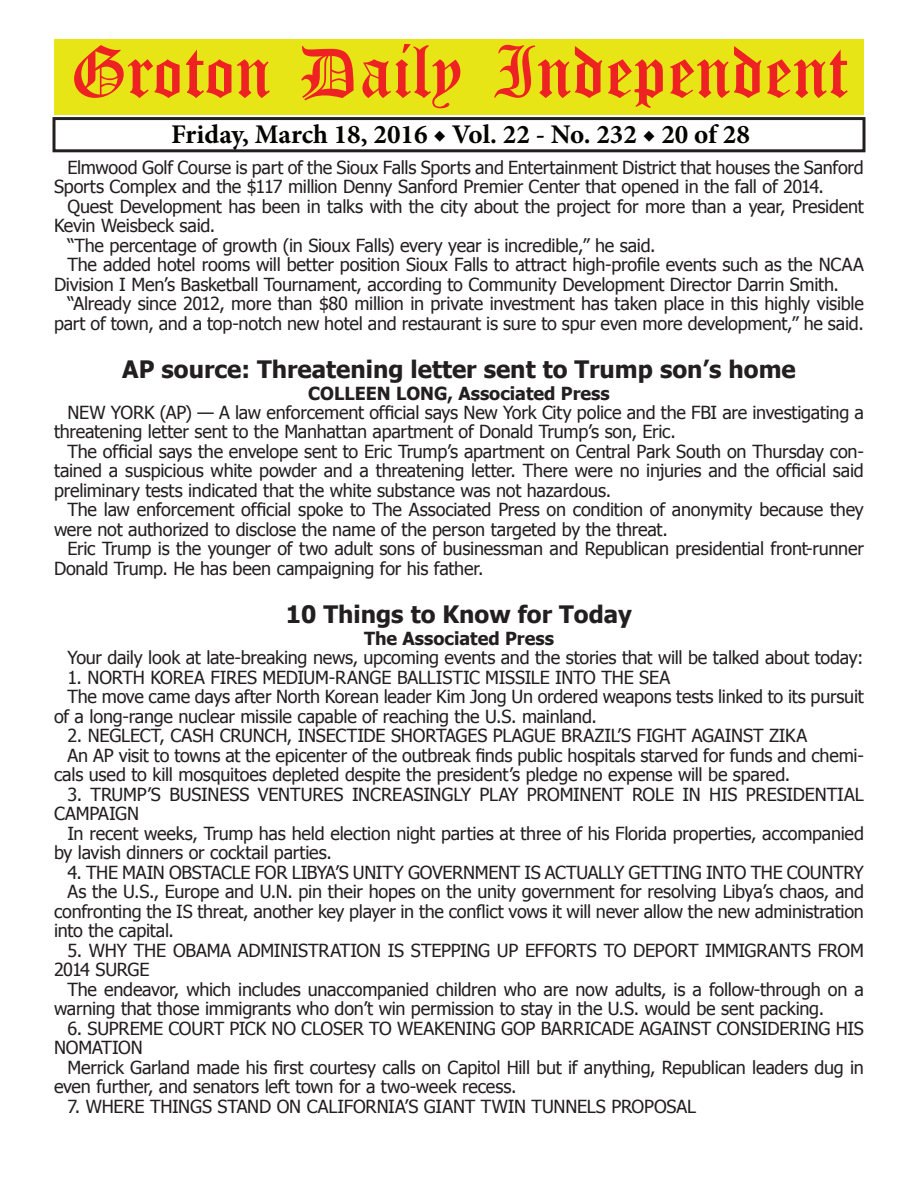
<style>
.page{position:relative;width:918px;height:1188px;background:#fff}
.page>*{position:absolute;margin:0;border:0;box-sizing:border-box;transform-origin:0 0}
.t1{font:54px "Old English Five";color:#ee2123}
.t2{font:700 27px "Minion Pro";color:#040503}
.t3{font:700 24px "Tahoma";color:#231f20}
.t4{font:18px/19.5px "Tahoma";letter-spacing:-.01em;color:#231f20}
.t5{font:700 18px "Tahoma";color:#231f20}
</style>
<div class="page">
<div style="left:52px;top:117px;width:814px;height:35px;border:3px solid #231f20"></div>
<div style="left:54px;top:40px;width:810px;height:75px;background:#e7e515"></div>
<h1 class="t1" style="left:70px;top:47px;width:779px">Groton Daily Independent</h1>
<h2 class="t2" style="left:171px;top:116px;width:580px">Friday, March 18, 2016 ◆ Vol. 22 - No. 232 ◆ 20 of 28</h2>
<p class="t4" style="left:54px;top:156px;width:811px;text-indent:14px">Elmwood Golf Course is part of the Sioux Falls Sports and Entertainment District that houses the Sanford<br>Sports Complex and the $117 million Denny Sanford Premier Center that opened in the fall of 2014.</p>
<p class="t4" style="left:68px;top:195px;width:798px">Quest Development has been in talks with the city about the project for more than a year, President</p>
<p class="t4" style="left:54px;top:215px;width:163px">Kevin Weisbeck said.</p>
<p class="t4" style="left:68px;top:234px;width:590px">“The percentage of growth (in Sioux Falls) every year is incredible,” he said.</p>
<p class="t4" style="left:68px;top:254px;width:798px">The added hotel rooms will better position Sioux Falls to attract high-profile events such as the NCAA</p>
<p class="t4" style="left:54px;top:273px;width:787px">Division I Men’s Basketball Tournament, according to Community Development Director Darrin Smith.</p>
<p class="t4" style="left:68px;top:293px;width:798px">“Already since 2012, more than $80 million in private investment has taken place in this highly visible</p>
<p class="t4" style="left:54px;top:312px;width:811px">part of town, and a top-notch new hotel and restaurant is sure to spur even more development,” he said.</p>
<h3 class="t3" style="left:122px;top:352px;width:675px">AP source: Threatening letter sent to Trump son’s home</h3>
<p class="t5" style="left:308px;top:380px;width:303px">COLLEEN LONG, Associated Press</p>
<p class="t4" style="left:54px;top:402px;width:812px;text-indent:14px">NEW YORK (AP) — A law enforcement official says New York City police and the FBI are investigating a threatening letter sent to the Manhattan apartment of Donald Trump’s son, Eric.</p>
<p class="t4" style="left:54px;top:441px;width:812px;text-align:justify;text-indent:14px">The official says the envelope sent to Eric Trump’s apartment on Central Park South on Thursday con&shy;tained a suspicious white powder and a threatening letter. There were no injuries and the official said preliminary tests indicated that the white substance was not hazardous.</p>
<p class="t4" style="left:54px;top:499px;width:811px;text-indent:14px">The law enforcement official spoke to The Associated Press on condition of anonymity because they were not authorized to disclose the name of the person targeted by the threat.</p>
<p class="t4" style="left:54px;top:538px;width:811px;text-indent:14px">Eric Trump is the younger of two adult sons of businessman and Republican presidential front-runner<br>Donald Trump. He has been campaigning for his father.</p>
<h3 class="t3" style="left:286px;top:598px;width:348px">10 Things to Know for Today</h3>
<p class="t5" style="left:364px;top:626px;width:191px">The Associated Press</p>
<p class="t4" style="left:68px;top:647px;width:798px">Your daily look at late-breaking news, upcoming events and the stories that will be talked about today:</p>
<p class="t4" style="left:68px;top:667px;width:604px">1. NORTH KOREA FIRES MEDIUM-RANGE BALLISTIC MISSILE INTO THE SEA</p>
<p class="t4" style="left:68px;top:686px;width:798px">The move came days after North Korean leader Kim Jong Un ordered weapons tests linked to its pursuit</p>
<p class="t4" style="left:54px;top:706px;width:544px">of a long-range nuclear missile capable of reaching the U.S. mainland.</p>
<p class="t4" style="left:68px;top:725px;width:741px">2. NEGLECT, CASH CRUNCH, INSECTIDE SHORTAGES PLAGUE BRAZIL’S FIGHT AGAINST ZIKA</p>
<p class="t4" style="left:68px;top:745px;width:798px">An AP visit to towns at the epicenter of the outbreak finds public hospitals starved for funds and chemi-</p>
<p class="t4" style="left:54px;top:764px;width:738px">cals used to kill mosquitoes depleted despite the president’s pledge no expense will be spared.</p>
<p class="t4" style="left:54px;top:784px;width:811px;text-indent:14px">3. TRUMP’S BUSINESS VENTURES INCREASINGLY PLAY PROMINENT ROLE IN HIS PRESIDENTIAL<br>CAMPAIGN</p>
<p class="t4" style="left:54px;top:823px;width:812px;text-indent:14px">In recent weeks, Trump has held election night parties at three of his Florida properties, accompanied by lavish dinners or cocktail parties.</p>
<p class="t4" style="left:68px;top:862px;width:798px">4. THE MAIN OBSTACLE FOR LIBYA’S UNITY GOVERNMENT IS ACTUALLY GETTING INTO THE COUNTRY</p>
<p class="t4" style="left:68px;top:881px;width:798px">As the U.S., Europe and U.N. pin their hopes on the unity government for resolving Libya’s chaos, and</p>
<p class="t4" style="left:54px;top:901px;width:811px">confronting the IS threat, another key player in the conflict vows it will never allow the new administration</p>
<p class="t4" style="left:54px;top:920px;width:122px">into the capital.</p>
<p class="t4" style="left:54px;top:940px;width:811px;text-indent:14px">5. WHY THE OBAMA ADMINISTRATION IS STEPPING UP EFFORTS TO DEPORT IMMIGRANTS FROM<br>2014 SURGE</p>
<p class="t4" style="left:54px;top:979px;width:811px;text-indent:14px">The endeavor, which includes unaccompanied children who are now adults, is a follow-through on a warning that those immigrants who don’t win permission to stay in the U.S. would be sent packing.</p>
<p class="t4" style="left:54px;top:1018px;width:811px;text-indent:14px">6. SUPREME COURT PICK NO CLOSER TO WEAKENING GOP BARRICADE AGAINST CONSIDERING HIS<br>NOMATION</p>
<p class="t4" style="left:54px;top:1057px;width:811px;text-indent:14px">Merrick Garland made his first courtesy calls on Capitol Hill but if anything, Republican leaders dug in even further, and senators left town for a two-week recess.</p>
<p class="t4" style="left:68px;top:1096px;width:630px">7. WHERE THINGS STAND ON CALIFORNIA’S GIANT TWIN TUNNELS PROPOSAL</p>
</div>
